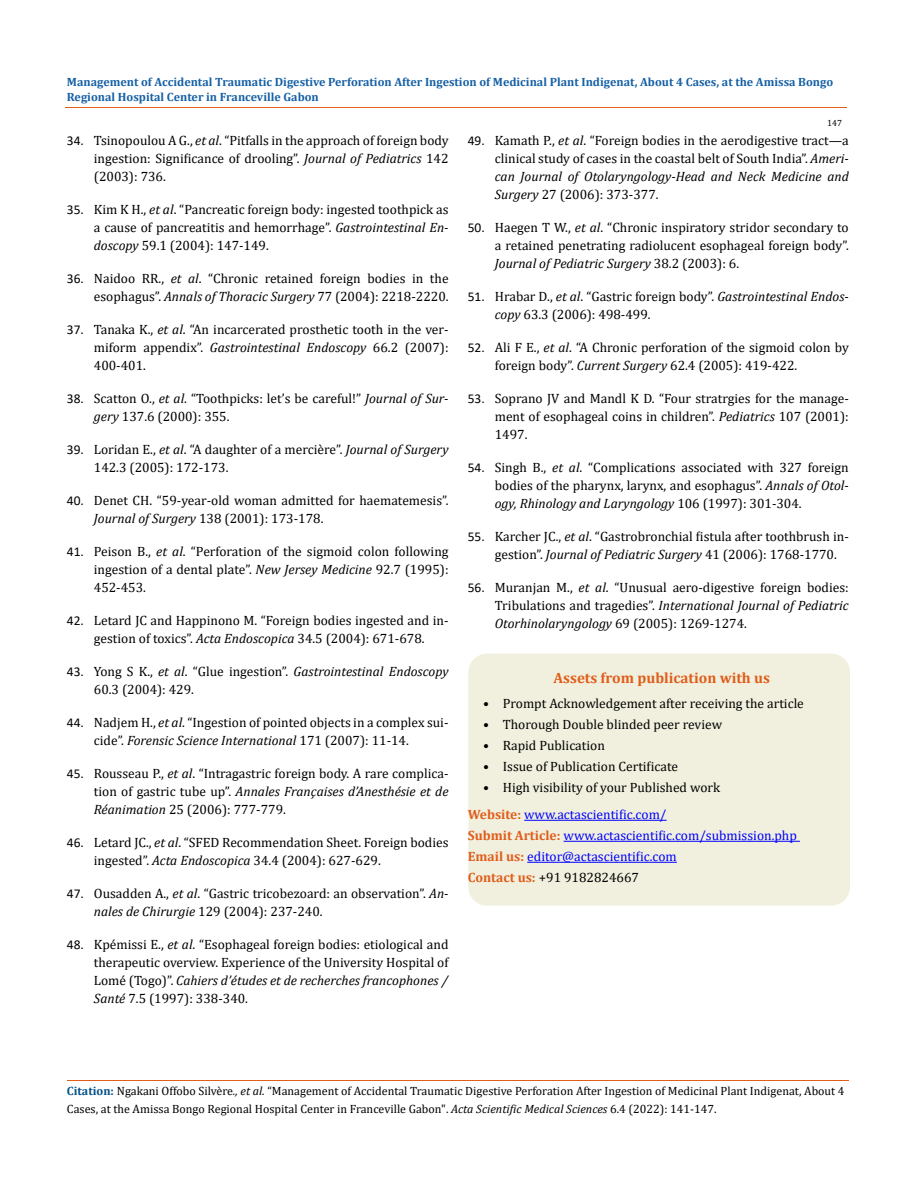
<style>
.page{position:relative;width:917px;height:1188px;background:#fff}
.page>*{position:absolute;margin:0;border:0;box-sizing:border-box;transform-origin:0 0}
.t1{font:700 15px "Cambria";color:#e05d1a}
.t2{font:13.5px/18px "Cambria";color:#000;text-align:justify}
.t3{font:13.5px/21px "Cambria";color:#00f}
.t4{font:12px/18px "Cambria";color:#000}
.t5{font:700 12px/15px "Cambria";color:#1560a6}
.t6{font:9px "Cambria";color:#000}
.s1{font-family:"Calibri"}
.s2{font-style:italic}
.s3{font-weight:700;color:#e05d1a}
.s4{color:#000}
.s5{font-weight:700;color:#035089}
</style>
<div class="page">
<div style="left:469px;top:654px;width:380px;height:251px;background:#f1f0de;border-radius:18px"></div>
<div style="left:468px;top:654px;width:382px;height:252px;border:2px solid #f1f0de;border-radius:18px"></div>
<hr style="left:524px;top:820px;width:142px;height:1px;background:#00f">
<hr style="left:563px;top:841px;width:236px;height:1px;background:#00f">
<hr style="left:527px;top:862px;width:150px;height:1px;background:#00f">
<hr style="left:65px;top:108px;width:782px;height:1px;background:#e05d1a">
<hr style="left:67px;top:1080px;width:781px;height:1px;background:#e05d1a">
<p class="t5" style="left:67px;top:74px;width:767px">Management of Accidental Traumatic Digestive Perforation After Ingestion of Medicinal Plant Indigenat, About 4 Cases, at the Amissa Bongo<br>Regional Hospital Center in Franceville Gabon</p>
<p class="t2" style="left:94px;top:132px;width:356px;text-indent:-27px"><span class="s1">34.</span> Tsinopoulou A G., <span class="s2">et al</span>. “Pitfalls in the approach of foreign body ingestion: Significance of drooling”. <span class="s2">Journal of Pediatrics</span> 142 (2003): 736.</p>
<p class="t2" style="left:94px;top:201px;width:356px;text-indent:-27px"><span class="s1">35.</span> Kim K H., <span class="s2">et al</span>. “Pancreatic foreign body: ingested toothpick as a cause of pancreatitis and hemorrhage”. <span class="s2">Gastrointestinal En&shy;doscopy</span> 59.1 (2004): 147-149.</p>
<p class="t2" style="left:67px;top:270px;width:383px;text-align:right"><span class="s1">36.</span> Naidoo RR., <span class="s2">et al</span>. “Chronic retained foreign bodies in the esophagus”. <span class="s2">Annals of Thoracic Surgery</span> 77 (2004): 2218-2220.</p>
<p class="t2" style="left:94px;top:321px;width:356px;text-indent:-27px"><span class="s1">37.</span> Tanaka K., <span class="s2">et al</span>. “An incarcerated prosthetic tooth in the ver&shy;miform appendix”. <span class="s2">Gastrointestinal Endoscopy</span> 66.2 (2007):<br>400-401.</p>
<p class="t2" style="left:94px;top:390px;width:356px;text-indent:-27px"><span class="s1">38.</span> Scatton O., <span class="s2">et al</span>. “Toothpicks: let’s be careful!” <span class="s2">Journal of Sur&shy;gery</span> 137.6 (2000): 355.</p>
<p class="t2" style="left:94px;top:441px;width:356px;text-indent:-27px"><span class="s1">39.</span> Loridan E., <span class="s2">et al</span>. “A daughter of a mercière”. <span class="s2">Journal of Surgery<br></span>142.3 (2005): 172-173.</p>
<p class="t2" style="left:94px;top:492px;width:356px;text-indent:-27px"><span class="s1">40.</span> Denet CH. “59-year-old woman admitted for haematemesis”.<br><span class="s2">Journal of Surgery</span> 138 (2001): 173-178.</p>
<p class="t2" style="left:94px;top:543px;width:356px;text-indent:-27px"><span class="s1">41.</span> Peison B., <span class="s2">et al</span>. “Perforation of the sigmoid colon following ingestion of a dental plate”. <span class="s2">New Jersey Medicine</span> 92.7 (1995):<br>452-453.</p>
<p class="t2" style="left:67px;top:612px;width:383px;text-align:center"><span class="s1">42.</span> Letard JC and Happinono M. “Foreign bodies ingested and in&shy;gestion of toxics”. <span class="s2">Acta Endoscopica</span> 34.5 (2004): 671-678.</p>
<p class="t2" style="left:94px;top:663px;width:356px;text-indent:-27px"><span class="s1">43.</span> Yong S K., <span class="s2">et al</span>. “Glue ingestion”. <span class="s2">Gastrointestinal Endoscopy<br></span>60.3 (2004): 429.</p>
<p class="t2" style="left:94px;top:714px;width:356px;text-indent:-27px"><span class="s1">44.</span> Nadjem H., <span class="s2">et al</span>. “Ingestion of pointed objects in a complex sui&shy;cide”. <span class="s2">Forensic Science International</span> 171 (2007): 11-14.</p>
<p class="t2" style="left:94px;top:765px;width:356px;text-indent:-27px"><span class="s1">45.</span> Rousseau P., <span class="s2">et al</span>. “Intragastric foreign body. A rare complica&shy;tion of gastric tube up”. <span class="s2">Annales Françaises d’Anesthésie et de Réanimation</span> 25 (2006): 777-779.</p>
<p class="t2" style="left:94px;top:834px;width:356px;text-indent:-27px"><span class="s1">46.</span> Letard JC., <span class="s2">et al</span>. “SFED Recommendation Sheet. Foreign bodies ingested”. <span class="s2">Acta Endoscopica</span> 34.4 (2004): 627-629.</p>
<p class="t2" style="left:94px;top:885px;width:356px;text-indent:-27px"><span class="s1">47.</span> Ousadden A., <span class="s2">et al</span>. “Gastric tricobezoard: an observation”. <span class="s2">An&shy;nales de Chirurgie</span> 129 (2004): 237-240.</p>
<p class="t2" style="left:94px;top:936px;width:356px;text-indent:-27px"><span class="s1">48.</span> Kpémissi E., <span class="s2">et al</span>. “Esophageal foreign bodies: etiological and therapeutic overview. Experience of the University Hospital of Lomé (Togo)”. <span class="s2">Cahiers d’études et de recherches francophones ∕ Santé</span> 7.5 (1997): 338-340.</p>
<p class="t6" style="left:827px;top:118px;width:16px">147</p>
<p class="t2" style="left:495px;top:132px;width:355px;text-indent:-27px"><span class="s1">49.</span> Kamath P., <span class="s2">et al</span>. “Foreign bodies in the aerodigestive tract—a clinical study of cases in the coastal belt of South India”. <span class="s2">Ameri&shy;can Journal of Otolaryngology-Head and Neck Medicine and Surgery</span> 27 (2006): 373-377.</p>
<p class="t2" style="left:495px;top:218px;width:355px;text-indent:-27px"><span class="s1">50.</span> Haegen T W., <span class="s2">et al</span>. “Chronic inspiratory stridor secondary to a retained penetrating radiolucent esophageal foreign body”.<br><span class="s2">Journal of Pediatric Surgery</span> 38.2 (2003): 6.</p>
<p class="t2" style="left:495px;top:287px;width:355px;text-indent:-27px"><span class="s1">51.</span> Hrabar D., <span class="s2">et al</span>. “Gastric foreign body”. <span class="s2">Gastrointestinal Endos&shy;copy</span> 63.3 (2006): 498-499.</p>
<p class="t2" style="left:495px;top:338px;width:355px;text-indent:-27px"><span class="s1">52.</span> Ali F E., <span class="s2">et al</span>. “A Chronic perforation of the sigmoid colon by foreign body”. <span class="s2">Current Surgery</span> 62.4 (2005): 419-422.</p>
<p class="t2" style="left:495px;top:389px;width:355px;text-indent:-27px"><span class="s1">53.</span> Soprano JV and Mandl K D. “Four stratrgies for the manage&shy;ment of esophageal coins in children”. <span class="s2">Pediatrics</span> 107 (2001):<br>1497.</p>
<p class="t2" style="left:495px;top:458px;width:355px;text-indent:-27px"><span class="s1">54.</span> Singh B., <span class="s2">et al</span>. “Complications associated with 327 foreign bodies of the pharynx, larynx, and esophagus”. <span class="s2">Annals of Otol&shy;ogy, Rhinology and Laryngology</span> 106 (1997): 301-304.</p>
<p class="t2" style="left:495px;top:527px;width:355px;text-indent:-27px"><span class="s1">55.</span> Karcher JC., <span class="s2">et al</span>. “Gastrobronchial fistula after toothbrush in&shy;gestion”. <span class="s2">Journal of Pediatric Surgery</span> 41 (2006): 1768-1770.</p>
<p class="t2" style="left:495px;top:578px;width:355px;text-indent:-27px"><span class="s1">56.</span> Muranjan M., <span class="s2">et al</span>. “Unusual aero-digestive foreign bodies:<br>Tribulations and tragedies”. <span class="s2">International Journal of Pediatric Otorhinolaryngology</span> 69 (2005): 1269-1274.</p>
<p class="t1" style="left:553px;top:667px;width:218px">Assets from publication with us</p>
<p class="t2" style="left:483px;top:695px;width:322px">• Prompt Acknowledgement after receiving the article</p>
<p class="t2" style="left:483px;top:716px;width:240px">• Thorough Double blinded peer review</p>
<p class="t2" style="left:483px;top:737px;width:123px">• Rapid Publication</p>
<p class="t2" style="left:483px;top:758px;width:196px">• Issue of Publication Certificate</p>
<p class="t2" style="left:483px;top:779px;width:238px">• High visibility of your Published work</p>
<p class="t3" style="left:468px;top:804px;width:330px"><span class="s3">Website:</span> www.actascientific.com/<br><span class="s3">Submit Article:</span> www.actascientific.com/submission.php <span class="s3">Email us:</span> editor@actascientific.com<br><span class="s3">Contact us:</span> <span class="s4">+91 9182824667</span></p>
<p class="t4" style="left:67px;top:1082px;width:779px"><span class="s5">Citation:</span> Ngakani Offobo Silvère<span class="s2">., et al.</span> “Management of Accidental Traumatic Digestive Perforation After Ingestion of Medicinal Plant Indigenat, About 4<br>Cases, at the Amissa Bongo Regional Hospital Center in Franceville Gabon". <span class="s2">Acta Scientific Medical Sciences</span> 6.4 (2022): 141-147.</p>
</div>
